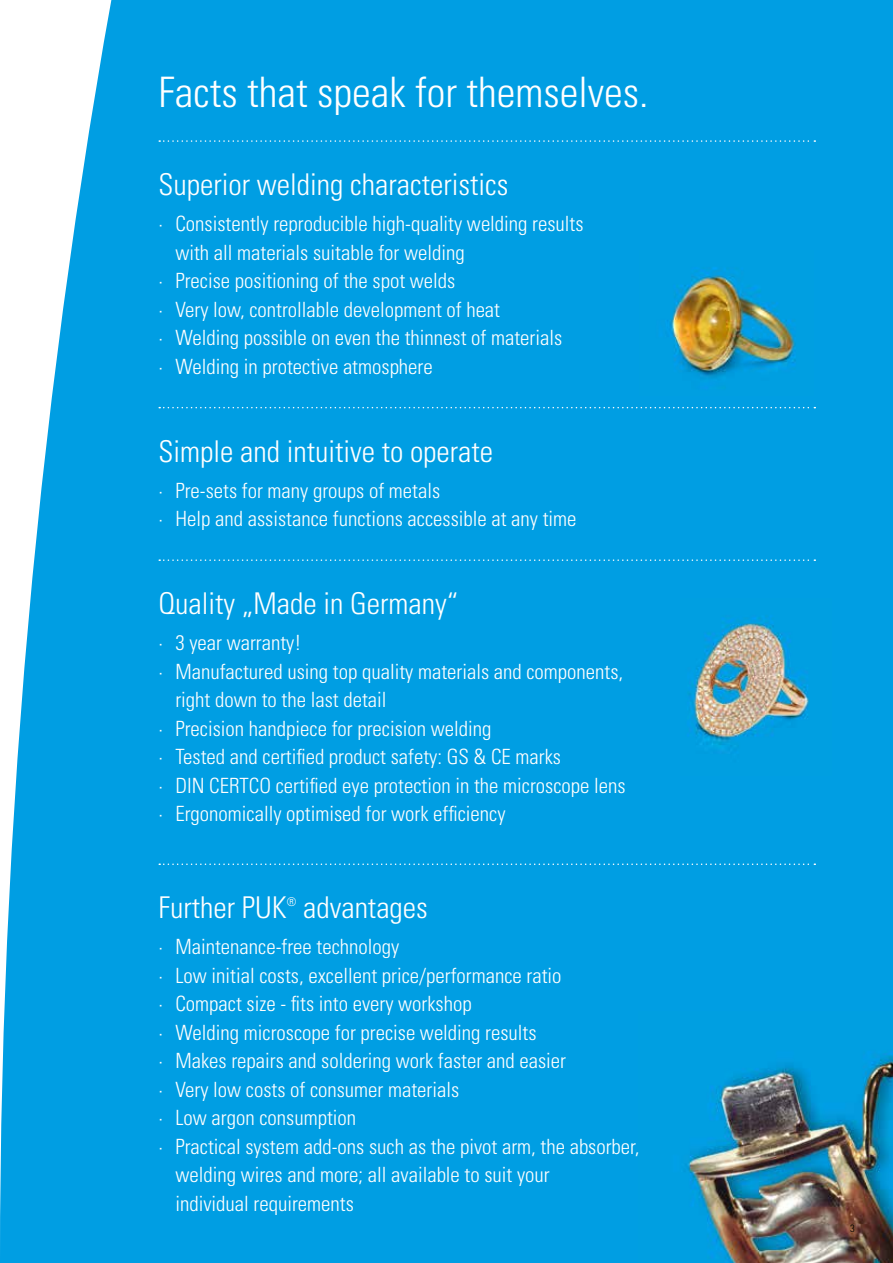
<style>
.page{position:relative;width:893px;height:1263px;background:#009ee3}
.page>*{position:absolute;margin:0;border:0;box-sizing:border-box;transform-origin:0 0}
.t1{font:300 condensed 42px "Univers LT Std";color:#fff}
.t2{font:300 condensed 30px "Univers LT Std";color:#fff}
.t3{font:300 condensed 21px/28.5px "Univers LT Std";color:#fff}
.t4{font:300 condensed 12px "Univers LT Std";color:#fff}
.t5{font:300 condensed 10.5px "Univers LT Std";color:#000}
</style>
<div class="page">
<img style="left:640px;top:251px;width:173px;height:145px">
<img style="left:680px;top:598px;width:152px;height:177px">
<img style="left:638px;top:1011px;width:255px;height:252px">
<svg style="left:159px;top:140px;width:656px;height:2px"></svg>
<svg style="left:159px;top:407px;width:656px;height:1px"></svg>
<svg style="left:159px;top:559px;width:656px;height:2px"></svg>
<svg style="left:159px;top:863px;width:656px;height:2px"></svg>
<h1 class="t1" style="left:158px;top:67px;width:491px">Facts that speak for themselves.</h1>
<h2 class="t2" style="left:158px;top:166px;width:351px">Superior welding characteristics</h2>
<p class="t3" style="left:158px;top:209px;width:427px">· Consistently reproducible high-quality welding results</p>
<p class="t3" style="left:175px;top:238px;width:291px">with all materials suitable for welding</p>
<p class="t3" style="left:158px;top:266px;width:298px">· Precise positioning of the spot welds</p>
<p class="t3" style="left:158px;top:295px;width:343px">· Very low, controllable development of heat</p>
<p class="t3" style="left:158px;top:323px;width:405px">· Welding possible on even the thinnest of materials</p>
<p class="t3" style="left:158px;top:352px;width:276px">· Welding in protective atmosphere</p>
<h2 class="t2" style="left:158px;top:433px;width:336px">Simple and intuitive to operate</h2>
<p class="t3" style="left:158px;top:476px;width:420px">· Pre-sets for many groups of metals<br>· Help and assistance functions accessible at any time</p>
<h2 class="t2" style="left:158px;top:585px;width:301px">Quality „Made in Germany“</h2>
<p class="t3" style="left:158px;top:628px;width:144px">· 3 year warranty!</p>
<p class="t3" style="left:158px;top:657px;width:466px">· Manufactured using top quality materials and components,</p>
<p class="t3" style="left:175px;top:685px;width:213px">right down to the last detail</p>
<p class="t3" style="left:158px;top:714px;width:334px">· Precision handpiece for precision welding</p>
<p class="t3" style="left:158px;top:742px;width:404px">· Tested and certified product safety: GS &amp; CE marks</p>
<p class="t3" style="left:158px;top:771px;width:469px">· DIN CERTCO certified eye protection in the microscope lens</p>
<p class="t3" style="left:158px;top:799px;width:349px">· Ergonomically optimised for work efficiency</p>
<h2 class="t2" style="left:158px;top:889px;width:130px">Further PUK</h2>
<p class="t4" style="left:287px;top:894px;width:11px">®</p>
<h2 class="t2" style="left:303px;top:889px;width:126px">advantages</h2>
<p class="t3" style="left:158px;top:932px;width:242px">· Maintenance-free technology</p>
<p class="t3" style="left:158px;top:961px;width:405px">· Low initial costs, excellent price/performance ratio</p>
<p class="t3" style="left:158px;top:989px;width:315px">· Compact size - fits into every workshop</p>
<p class="t3" style="left:158px;top:1018px;width:380px">· Welding microscope for precise welding results</p>
<p class="t3" style="left:158px;top:1046px;width:409px">· Makes repairs and soldering work faster and easier</p>
<p class="t3" style="left:158px;top:1075px;width:302px">· Very low costs of consumer materials</p>
<p class="t3" style="left:158px;top:1103px;width:199px">· Low argon consumption</p>
<p class="t3" style="left:158px;top:1132px;width:482px">· Practical system add-ons such as the pivot arm, the absorber,</p>
<p class="t3" style="left:175px;top:1160px;width:376px">welding wires and more; all available to suit your</p>
<p class="t3" style="left:175px;top:1189px;width:180px">individual requirements</p>
<p class="t5" style="left:850px;top:1222px;width:6px">3</p>
</div>
